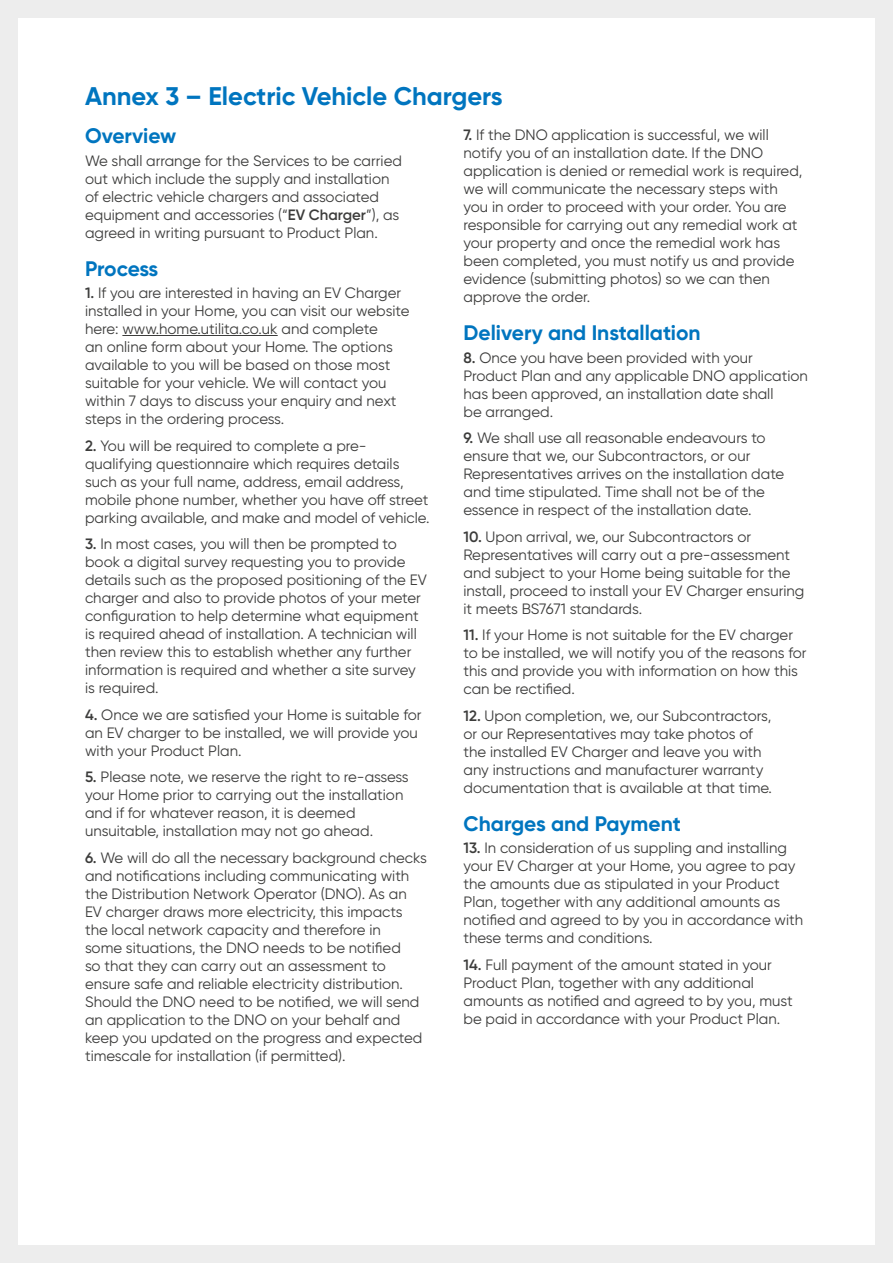
<style>
.page{position:relative;width:893px;height:1263px;background:#fff}
.page>*{position:absolute;margin:0;border:0;box-sizing:border-box;transform-origin:0 0}
.t1{font:700 25.5px "Gilroy";color:#0075bf}
.t2{font:700 21px "Gilroy";color:#0075bf}
.t3{font:15px/18px "Gilroy";color:#3c3c3b}
.s1{font-weight:600}
</style>
<div class="page">
<hr style="left:122px;top:335px;width:156px;height:1px;background:#3c3c3b">
<div style="left:0;top:0;width:18px;height:1263px;background:#ededed"></div>
<div style="left:875px;top:0;width:18px;height:1263px;background:#ededed"></div>
<div style="left:0;top:0;width:893px;height:18px;background:#ededed"></div>
<div style="left:0;top:1245px;width:893px;height:18px;background:#ededed"></div>
<h1 class="t1" style="left:85px;top:81px;width:419px">Annex 3 – Electric Vehicle Chargers</h1>
<h2 class="t2" style="left:85px;top:123px;width:93px">Overview</h2>
<p class="t3" style="left:85px;top:151px;width:318px">We shall arrange for the Services to be carried out which include the supply and installation of electric vehicle chargers and associated equipment and accessories (“<span class="s1">EV Charger</span>”), as agreed in writing pursuant to Product Plan.</p>
<h2 class="t2" style="left:85px;top:255px;width:75px">Process</h2>
<p class="t3" style="left:85px;top:284px;width:326px"><span class="s1">1.</span> If you are interested in having an EV Charger installed in your Home, you can visit our website here: www.home.utilita.co.uk and complete<br>an online form about your Home. The options available to you will be based on those most suitable for your vehicle. We will contact you within 7 days to discuss your enquiry and next steps in the ordering process.</p>
<p class="t3" style="left:85px;top:436px;width:346px"><span class="s1">2.</span> You will be required to complete a pre&shy;qualifying questionnaire which requires details such as your full name, address, email address, mobile phone number, whether you have off street parking available, and make and model of vehicle.</p>
<p class="t3" style="left:85px;top:535px;width:343px"><span class="s1">3.</span> In most cases, you will then be prompted to book a digital survey requesting you to provide details such as the proposed positioning of the EV charger and also to provide photos of your meter configuration to help determine what equipment is required ahead of installation. A technician will then review this to establish whether any further information is required and whether a site survey is required.</p>
<p class="t3" style="left:85px;top:705px;width:338px"><span class="s1">4.</span> Once we are satisfied your Home is suitable for an EV charger to be installed, we will provide you with your Product Plan.</p>
<p class="t3" style="left:85px;top:768px;width:325px"><span class="s1">5.</span> Please note, we reserve the right to re-assess your Home prior to carrying out the installation and if for whatever reason, it is deemed unsuitable, installation may not go ahead.</p>
<p class="t3" style="left:85px;top:848px;width:343px"><span class="s1">6.</span> We will do all the necessary background checks and notifications including communicating with the Distribution Network Operator (DNO). As an EV charger draws more electricity, this impacts the local network capacity and therefore in<br>some situations, the DNO needs to be notified<br>so that they can carry out an assessment to ensure safe and reliable electricity distribution.<br>Should the DNO need to be notified, we will send an application to the DNO on your behalf and keep you updated on the progress and expected timescale for installation (if permitted).</p>
<p class="t3" style="left:463px;top:126px;width:341px"><span class="s1">7.</span> If the DNO application is successful, we will notify you of an installation date. If the DNO application is denied or remedial work is required, we will communicate the necessary steps with you in order to proceed with your order. You are responsible for carrying out any remedial work at your property and once the remedial work has been completed, you must notify us and provide evidence (submitting photos) so we can then approve the order.</p>
<h2 class="t2" style="left:463px;top:320px;width:239px">Delivery and Installation</h2>
<p class="t3" style="left:463px;top:348px;width:346px"><span class="s1">8.</span> Once you have been provided with your Product Plan and any applicable DNO application has been approved, an installation date shall<br>be arranged.</p>
<p class="t3" style="left:463px;top:429px;width:322px"><span class="s1">9.</span> We shall use all reasonable endeavours to ensure that we, our Subcontractors, or our Representatives arrives on the installation date and time stipulated. Time shall not be of the essence in respect of the installation date.</p>
<p class="t3" style="left:463px;top:527px;width:342px"><span class="s1">10.</span> Upon arrival, we, our Subcontractors or Representatives will carry out a pre-assessment and subject to your Home being suitable for the install, proceed to install your EV Charger ensuring it meets BS7671 standards.</p>
<p class="t3" style="left:463px;top:626px;width:345px"><span class="s1">11.</span> If your Home is not suitable for the EV charger to be installed, we will notify you of the reasons for this and provide you with information on how this can be rectified.</p>
<p class="t3" style="left:463px;top:706px;width:310px"><span class="s1">12.</span> Upon completion, we, our Subcontractors, or our Representatives may take photos of the installed EV Charger and leave you with any instructions and manufacturer warranty documentation that is available at that time.</p>
<h2 class="t2" style="left:463px;top:810px;width:219px">Charges and Payment</h2>
<p class="t3" style="left:463px;top:839px;width:341px"><span class="s1">13.</span> In consideration of us suppling and installing your EV Charger at your Home, you agree to pay the amounts due as stipulated in your Product Plan, together with any additional amounts as notified and agreed to by you in accordance with these terms and conditions.</p>
<p class="t3" style="left:463px;top:955px;width:331px"><span class="s1">14.</span> Full payment of the amount stated in your Product Plan, together with any additional amounts as notified and agreed to by you, must be paid in accordance with your Product Plan.</p>
</div>
